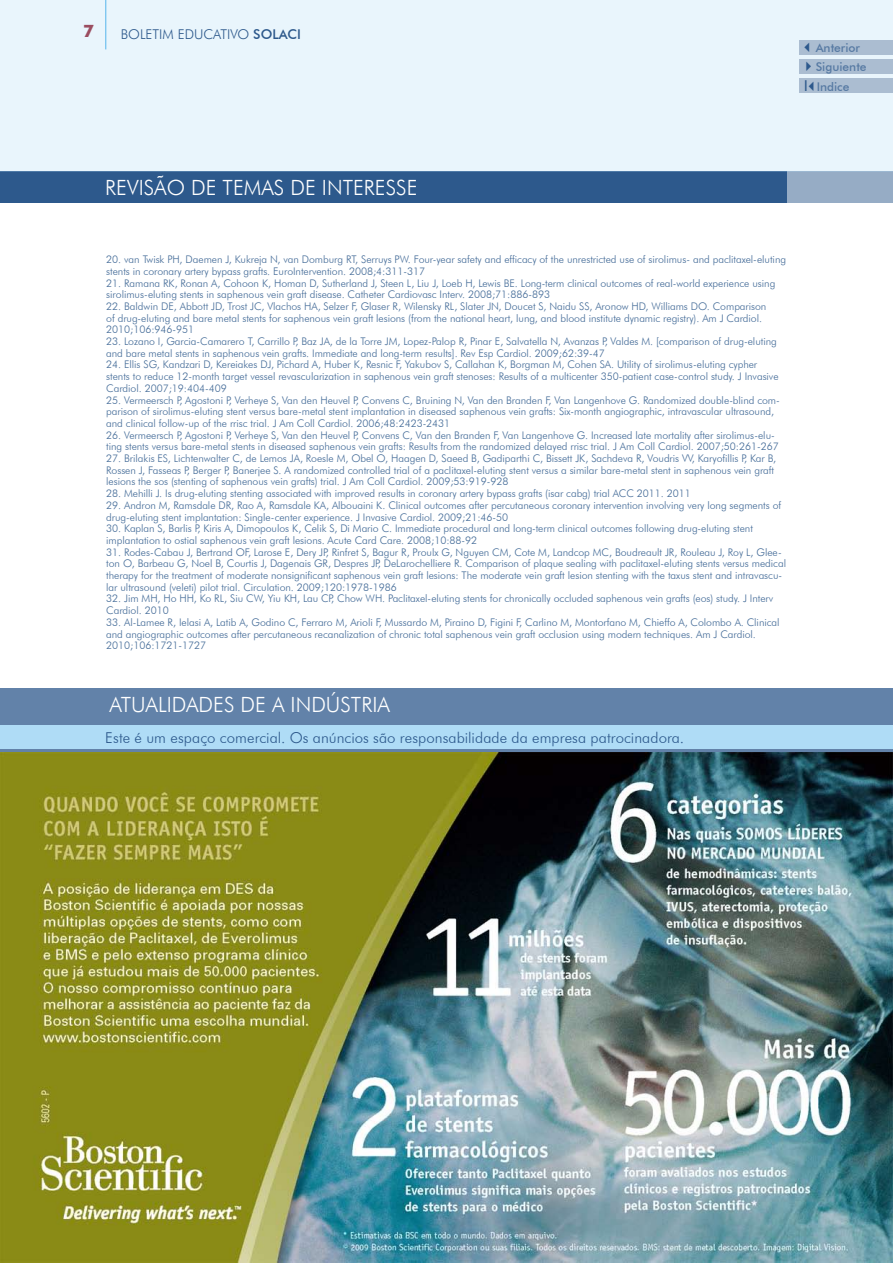
<style>
.page{position:relative;width:893px;height:1263px;background:#fff}
.page>*{position:absolute;margin:0;border:0;box-sizing:border-box;transform-origin:0 0}
.t1{font:300 21px "Futura BT";color:#fff}
.t2{font:700 17.25px "Futura BT";color:#941a2a}
.t3{font:300 15px "Futura BT";letter-spacing:.005em;color:#2d598c}
.t4{font:300 13.5px "Futura BT";color:#2d598c}
.t5{font:500 12px/20.2px "Futura BT";color:#577aa3}
.t6{font:300 10.5px/11.7px "Futura BT";letter-spacing:-.005em;color:#426a97}
.s1{font-weight:500}
.s2{color:#2d598c}
.s3{font-family:"Arial";font-weight:400;font-size:15px;color:#2d598c}
</style>
<div class="page">
<div style="left:0;top:171px;width:33px;height:32px;background:#2d598c"></div>
<div style="left:787px;top:171px;width:106px;height:32px;background:#96acc5"></div>
<div style="left:33px;top:171px;width:754px;height:32px;background:#2d598c"></div>
<div style="left:0;top:0;width:893px;height:171px;background:#e9f5fc"></div>
<div style="left:799px;top:40px;width:94px;height:14px;background:#abbdd1"></div>
<div style="left:799px;top:59px;width:94px;height:14px;background:#abbdd1"></div>
<div style="left:799px;top:79px;width:94px;height:14px;background:#abbdd1"></div>
<div style="left:0;top:688px;width:893px;height:64px;background:#6282a9"></div>
<div style="left:0;top:725px;width:893px;height:24px;background:#afdcf6"></div>
<img style="left:0;top:752px;width:893px;height:511px">
<h2 class="t2" style="left:83px;top:21px;width:12px">7</h2>
<p class="t4" style="left:121px;top:26px;width:182px">BOLETIM EDUCATIVO <span class="s1">SOLACI</span></p>
<p class="t5" style="left:801px;top:37px;width:61px"><span class="s2">✓</span>Anterior</p>
<p class="t5" style="left:801px;top:56px;width:67px"><span class="s2">✔</span>Siguiente<br><span class="s3">I</span><span class="s2">✓</span>Indice</p>
<h1 class="t1" style="left:105px;top:175px;width:314px">REVISÃO DE TEMAS DE INTERESSE</h1>
<p class="t6" style="left:106px;top:253px;width:681px">20. van Twisk PH, Daemen J, Kukreja N, van Domburg RT, Serruys PW. Four-year safety and efficacy of the unrestricted use of sirolimus- and paclitaxel-eluting stents in coronary artery bypass grafts. EuroIntervention. 2008;4:311-317</p>
<p class="t6" style="left:106px;top:277px;width:671px">21. Ramana RK, Ronan A, Cohoon K, Homan D, Sutherland J, Steen L, Liu J, Loeb H, Lewis BE. Long-term clinical outcomes of real-world experience using sirolimus-eluting stents in saphenous vein graft disease. Catheter Cardiovasc Interv. 2008;71:886-893</p>
<p class="t6" style="left:106px;top:300px;width:662px">22. Baldwin DE, Abbott JD, Trost JC, Vlachos HA, Selzer F, Glaser R, Wilensky RL, Slater JN, Doucet S, Naidu SS, Aronow HD, Williams DO. Comparison of drug-eluting and bare metal stents for saphenous vein graft lesions (from the national heart, lung, and blood institute dynamic registry). Am J Cardiol.<br>2010;106:946-951</p>
<p class="t6" style="left:106px;top:335px;width:672px">23. Lozano I, Garcia-Camarero T, Carrillo P, Baz JA, de la Torre JM, Lopez-Palop R, Pinar E, Salvatella N, Avanzas P, Valdes M. [comparison of drug-eluting and bare metal stents in saphenous vein grafts. Immediate and long-term results]. Rev Esp Cardiol. 2009;62:39-47</p>
<p class="t6" style="left:106px;top:359px;width:674px">24. Ellis SG, Kandzari D, Kereiakes DJ, Pichard A, Huber K, Resnic F, Yakubov S, Callahan K, Borgman M, Cohen SA. Utility of sirolimus-eluting cypher stents to reduce 12-month target vessel revascularization in saphenous vein graft stenoses: Results of a multicenter 350-patient case-control study. J Invasive<br>Cardiol. 2007;19:404-409</p>
<p class="t6" style="left:106px;top:394px;width:675px">25. Vermeersch P, Agostoni P, Verheye S, Van den Heuvel P, Convens C, Bruining N, Van den Branden F, Van Langenhove G. Randomized double-blind com&shy;parison of sirolimus-eluting stent versus bare-metal stent implantation in diseased saphenous vein grafts: Six-month angiographic, intravascular ultrasound, and clinical follow-up of the rrisc trial. J Am Coll Cardiol. 2006;48:2423-2431</p>
<p class="t6" style="left:106px;top:429px;width:674px">26. Vermeersch P, Agostoni P, Verheye S, Van den Heuvel P, Convens C, Van den Branden F, Van Langenhove G. Increased late mortality after sirolimus-elu&shy;ting stents versus bare-metal stents in diseased saphenous vein grafts: Results from the randomized delayed rrisc trial. J Am Coll Cardiol. 2007;50:261-267</p>
<p class="t6" style="left:106px;top:452px;width:671px">27. Brilakis ES, Lichtenwalter C, de Lemos JA, Roesle M, Obel O, Haagen D, Saeed B, Gadiparthi C, Bissett JK, Sachdeva R, Voudris VV, Karyofillis P, Kar B,<br>Rossen J, Fasseas P, Berger P, Banerjee S. A randomized controlled trial of a paclitaxel-eluting stent versus a similar bare-metal stent in saphenous vein graft lesions the sos (stenting of saphenous vein grafts) trial. J Am Coll Cardiol. 2009;53:919-928</p>
<p class="t6" style="left:106px;top:487px;width:586px">28. Mehilli J. Is drug-eluting stenting associated with improved results in coronary artery bypass grafts (isar cabg) trial ACC 2011. 2011</p>
<p class="t6" style="left:106px;top:499px;width:676px">29. Andron M, Ramsdale DR, Rao A, Ramsdale KA, Albouaini K. Clinical outcomes after percutaneous coronary intervention involving very long segments of drug-eluting stent implantation: Single-center experience. J Invasive Cardiol. 2009;21:46-50</p>
<p class="t6" style="left:106px;top:522px;width:648px">30. Kaplan S, Barlis P, Kiris A, Dimopoulos K, Celik S, Di Mario C. Immediate procedural and long-term clinical outcomes following drug-eluting stent implantation to ostial saphenous vein graft lesions. Acute Card Care. 2008;10:88-92</p>
<p class="t6" style="left:106px;top:546px;width:681px">31. Rodes-Cabau J, Bertrand OF, Larose E, Dery JP, Rinfret S, Bagur R, Proulx G, Nguyen CM, Cote M, Landcop MC, Boudreault JR, Rouleau J, Roy L, Glee&shy;ton O, Barbeau G, Noel B, Courtis J, Dagenais GR, Despres JP, DeLarochelliere R. Comparison of plaque sealing with paclitaxel-eluting stents versus medical therapy for the treatment of moderate nonsignificant saphenous vein graft lesions: The moderate vein graft lesion stenting with the taxus stent and intravascu&shy;lar ultrasound (veleti) pilot trial. Circulation. 2009;120:1978-1986</p>
<p class="t6" style="left:106px;top:593px;width:669px">32. Jim MH, Ho HH, Ko RL, Siu CW, Yiu KH, Lau CP, Chow WH. Paclitaxel-eluting stents for chronically occluded saphenous vein grafts (eos) study. J Interv<br>Cardiol. 2010</p>
<p class="t6" style="left:106px;top:616px;width:675px">33. Al-Lamee R, Ielasi A, Latib A, Godino C, Ferraro M, Arioli F, Mussardo M, Piraino D, Figini F, Carlino M, Montorfano M, Chieffo A, Colombo A. Clinical and angiographic outcomes after percutaneous recanalization of chronic total saphenous vein graft occlusion using modern techniques. Am J Cardiol.<br>2010;106:1721-1727</p>
<h1 class="t1" style="left:110px;top:692px;width:282px">ATUALIDADES DE A INDÚSTRIA</h1>
<h3 class="t3" style="left:105px;top:728px;width:580px">Este é um espaço comercial. Os anúncios são responsabilidade da empresa patrocinadora.</h3>
</div>
